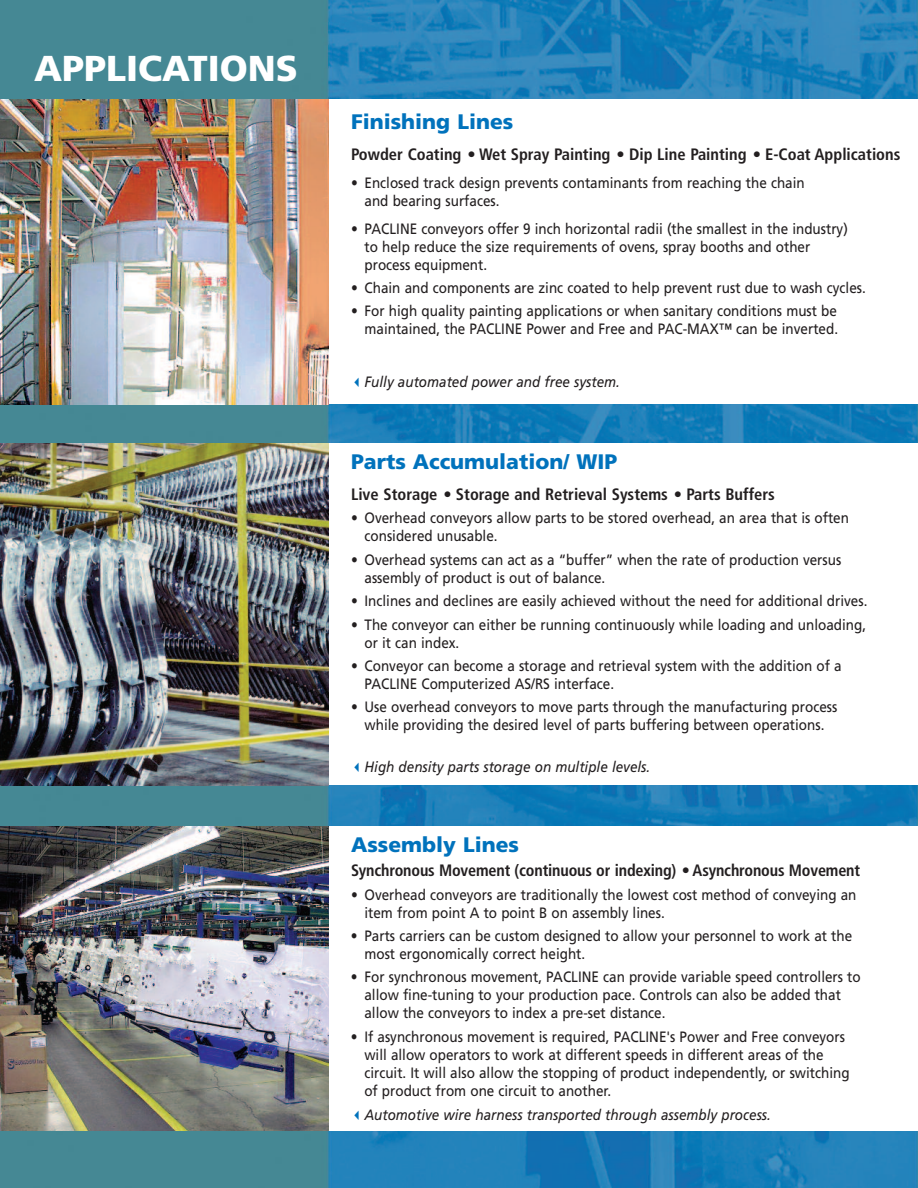
<style>
.page{position:relative;width:918px;height:1188px;background:#fff}
.page>*{position:absolute;margin:0;border:0;box-sizing:border-box;transform-origin:0 0}
.t1{font:900 36px "Frutiger";color:#fff}
.t2{font:900 21px "Frutiger";color:#0072bc}
.t3{font:700 condensed 16.5px "Frutiger";color:#231f20}
.t4{font:15px/18px "Frutiger";color:#231f20;scale:.9 1}
.t5{font:italic 15px "Frutiger";color:#231f20;scale:.9 1}
.s1{color:#0072bc}
</style>
<div class="page">
<img style="left:0;top:0;width:918px;height:1188px">
<div style="left:0;top:827px;width:918px;height:304px;background:#fff"></div>
<div style="left:0;top:100px;width:918px;height:304px;background:#fff"></div>
<div style="left:0;top:444px;width:918px;height:341px;background:#fff"></div>
<img style="left:0;top:100px;width:328px;height:304px">
<img style="left:0;top:827px;width:328px;height:304px">
<img style="left:0;top:444px;width:328px;height:341px">
<h1 class="t1" style="left:34px;top:54px;width:265px">APPLICATIONS</h1>
<h2 class="t2" style="left:351px;top:114px;width:164px">Finishing Lines</h2>
<p class="t3" style="left:351px;top:148px;width:551px">Powder Coating • Wet Spray Painting • Dip Line Painting • E-Coat Applications</p>
<p class="t4" style="left:365px;top:175px;width:491px;text-indent:-14px">• Enclosed track design prevents contaminants from reaching the chain and bearing surfaces.</p>
<p class="t4" style="left:365px;top:221px;width:539px;text-indent:-14px">• PACLINE conveyors offer 9 inch horizontal radii (the smallest in the industry) to help reduce the size requirements of ovens, spray booths and other process equipment.</p>
<p class="t4" style="left:351px;top:280px;width:574px">• Chain and components are zinc coated to help prevent rust due to wash cycles.</p>
<p class="t4" style="left:351px;top:303px;width:543px;text-align:right">• For high quality painting applications or when sanitary conditions must be maintained, the PACLINE Power and Free and PAC-MAX™ can be inverted.</p>
<p class="t5" style="left:351px;top:376px;width:300px"><span class="s1">✓</span>Fully automated power and free system.</p>
<h2 class="t2" style="left:351px;top:454px;width:268px">Parts Accumulation/ WIP</h2>
<p class="t3" style="left:351px;top:488px;width:425px">Live Storage • Storage and Retrieval Systems • Parts Buffers</p>
<p class="t4" style="left:365px;top:510px;width:540px;text-indent:-14px">• Overhead conveyors allow parts to be stored overhead, an area that is often considered unusable.</p>
<p class="t4" style="left:365px;top:552px;width:531px;text-indent:-14px">• Overhead systems can act as a “buffer” when the rate of production versus assembly of product is out of balance.</p>
<p class="t4" style="left:351px;top:593px;width:575px">• Inclines and declines are easily achieved without the need for additional drives.</p>
<p class="t4" style="left:365px;top:617px;width:559px;text-indent:-14px">• The conveyor can either be running continuously while loading and unloading, or it can index.</p>
<p class="t4" style="left:365px;top:658px;width:532px;text-indent:-14px">• Conveyor can become a storage and retrieval system with the addition of a<br>PACLINE Computerized AS/RS interface.</p>
<p class="t4" style="left:351px;top:699px;width:542px;text-align:center">• Use overhead conveyors to move parts through the manufacturing process while providing the desired level of parts buffering between operations.</p>
<p class="t5" style="left:351px;top:761px;width:334px"><span class="s1">✓</span>High density parts storage on multiple levels.</p>
<h2 class="t2" style="left:351px;top:836px;width:170px">Assembly Lines</h2>
<p class="t3" style="left:351px;top:864px;width:511px">Synchronous Movement (continuous or indexing) • Asynchronous Movement</p>
<p class="t4" style="left:364px;top:887px;width:548px;text-indent:-13px">• Overhead conveyors are traditionally the lowest cost method of conveying an item from point A to point B on assembly lines.</p>
<p class="t4" style="left:364px;top:928px;width:544px;text-indent:-13px">• Parts carriers can be custom designed to allow your personnel to work at the most ergonomically correct height.</p>
<p class="t4" style="left:364px;top:969px;width:553px;text-indent:-13px">• For synchronous movement, PACLINE can provide variable speed controllers to allow fine-tuning to your production pace. Controls can also be added that allow the conveyors to index a pre-set distance.</p>
<p class="t4" style="left:364px;top:1029px;width:541px;text-indent:-13px">• If asynchronous movement is required, PACLINE's Power and Free conveyors will allow operators to work at different speeds in different areas of the circuit. It will also allow the stopping of product independently, or switching of product from one circuit to another.</p>
<p class="t5" style="left:351px;top:1109px;width:468px"><span class="s1">✓</span>Automotive wire harness transported through assembly process.</p>
</div>
